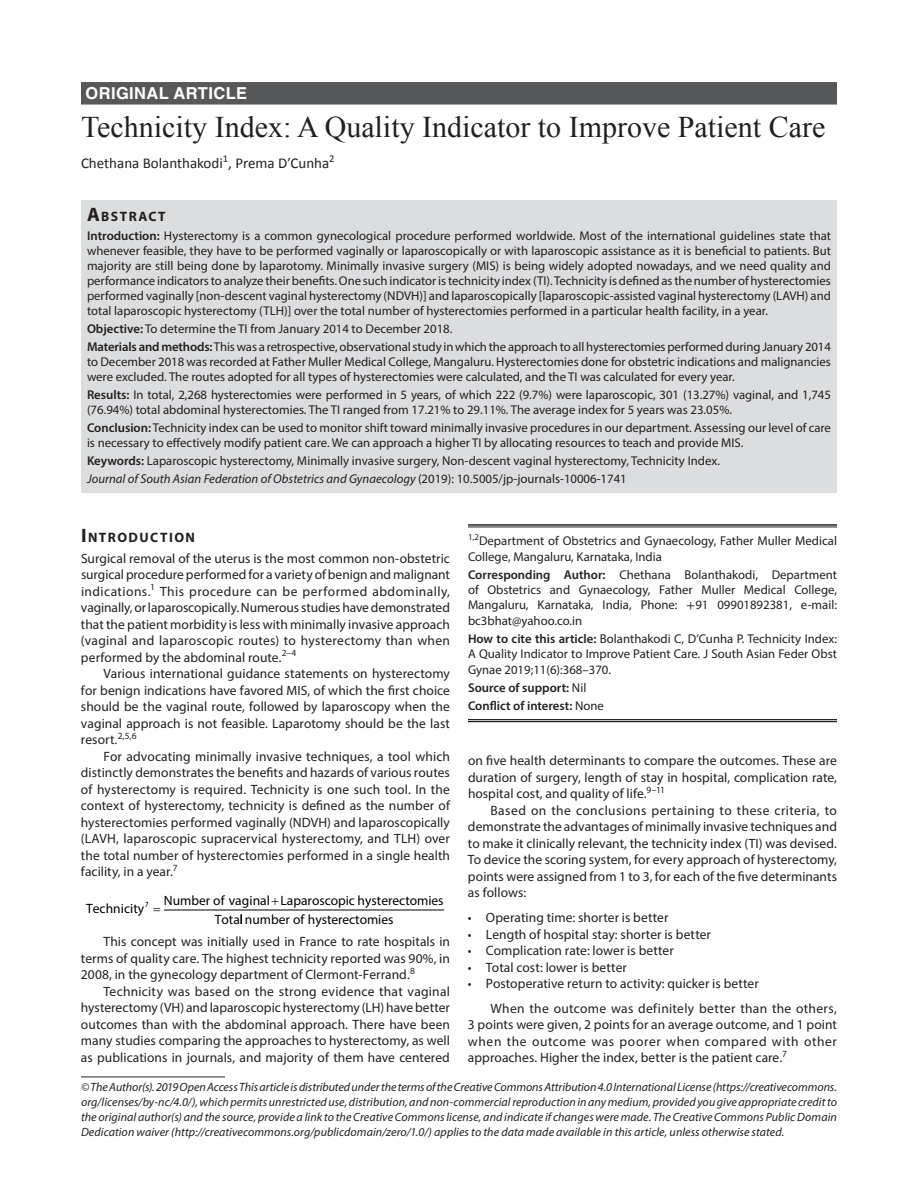
<style>
.page{position:relative;width:918px;height:1188px;background:#fff}
.page>*{position:absolute;margin:0;border:0;box-sizing:border-box;transform-origin:0 0}
.t1{font:30px "Times New Roman";color:#231f20}
.t2{font:700 16.5px "Helvetica LT Std";letter-spacing:.025em;color:#fff}
.t3{font:15px "Calibri";color:#231f20}
.t4{font:700 13.65px "Myriad Pro";letter-spacing:.105em;color:#231f20}
.t5{font:13.5px/16.5px "Myriad Pro";letter-spacing:.005em;color:#231f20;text-align:justify}
.t6{font:13.5px/19px "Myriad Pro";color:#000;text-align:center}
.t7{font:12.75px/15px "Myriad Pro";color:#231f20}
.t8{font:600 12.75px/18.3px "Myriad Pro";color:#231f20}
.t9{font:italic 12px/15px "Myriad Pro";letter-spacing:.005em;color:#231f20;text-align:justify}
.t10{font:7.8px "Myriad Pro";color:#000}
.s1{font-family:"Myriad Pro"}
.s2{font-size:19.5px}
.s3{font-weight:600}
.s4{font-style:italic}
.s5{font-family:"STIX"}
.s6{font-weight:400}
</style>
<div class="page">
<div style="left:81px;top:82px;width:756px;height:23px;background:#57585a"></div>
<div style="left:81px;top:200px;width:756px;height:26px;background:#dcdddf"></div>
<div style="left:81px;top:225px;width:756px;height:99px;background:#dcdddf"></div>
<div style="left:81px;top:318px;width:756px;height:24px;background:#dcdddf"></div>
<div style="left:81px;top:336px;width:756px;height:54px;background:#dcdddf"></div>
<div style="left:81px;top:384px;width:756px;height:39px;background:#dcdddf"></div>
<div style="left:81px;top:417px;width:756px;height:39px;background:#dcdddf"></div>
<div style="left:81px;top:450px;width:756px;height:24px;background:#dcdddf"></div>
<div style="left:81px;top:468px;width:756px;height:24px;background:#dcdddf"></div>
<hr style="left:164px;top:910px;width:280px;height:1px;background:#000">
<hr style="left:468px;top:524px;width:369px;height:2px;background:#231f20">
<hr style="left:468px;top:527px;width:369px;height:1px;background:#231f20">
<hr style="left:468px;top:719px;width:369px;height:1px;background:#231f20">
<hr style="left:468px;top:721px;width:369px;height:1px;background:#231f20">
<hr style="left:81px;top:1077px;width:144px;height:1px;background:#231f20">
<p class="t2" style="left:86px;top:83px;width:163px">ORIGINAL ARTICLE</p>
<h1 class="t1" style="left:81px;top:107px;width:746px">Technicity Index: A Quality Indicator to Improve Patient Care</h1>
<p class="t3" style="left:81px;top:154px;width:255px">Chethana Bolanthakodi<sup>1</sup>, Prema D<span class="s1">’</span>Cunha<sup>2</sup></p>
<p class="t4" style="left:87px;top:207px;width:80px"><span class="s2">A</span>BSTRACT</p>
<p class="t7" style="left:87px;top:228px;width:746px;text-align:justify"><span class="s3">Introduction:</span> Hysterectomy is a common gynecological procedure performed worldwide. Most of the international guidelines state that whenever feasible, they have to be performed vaginally or laparoscopically or with laparoscopic assistance as it is beneficial to patients. But majority are still being done by laparotomy. Minimally invasive surgery (MIS) is being widely adopted nowadays, and we need quality and performance indicators to analyze their benefits. One such indicator is technicity index (TI). Technicity is defined as the number of hysterectomies performed vaginally [non-descent vaginal hysterectomy (NDVH)] and laparoscopically [laparoscopic-assisted vaginal hysterectomy (LAVH) and total laparoscopic hysterectomy (TLH)] over the total number of hysterectomies performed in a particular health facility, in a year.</p>
<p class="t7" style="left:87px;top:320px;width:745px;line-height:18px"><span class="s3">Objective:</span> To determine the TI from January 2014 to December 2018.<br><span class="s3">Materials and methods:</span> This was a retrospective, observational study in which the approach to all hysterectomies performed during January 2014</p>
<p class="t7" style="left:87px;top:354px;width:745px">to December 2018 was recorded at Father Muller Medical College, Mangaluru. Hysterectomies done for obstetric indications and malignancies were excluded. The routes adopted for all types of hysterectomies were calculated, and the TI was calculated for every year.</p>
<p class="t7" style="left:87px;top:387px;width:745px"><span class="s3">Results:</span> In total, 2,268 hysterectomies were performed in 5 years, of which 222 (9.7%) were laparoscopic, 301 (13.27%) vaginal, and 1,745 (76.94%) total abdominal hysterectomies. The TI ranged from 17.21% to 29.11%. The average index for 5 years was 23.05%.</p>
<p class="t7" style="left:87px;top:420px;width:746px"><span class="s3">Conclusion:</span> Technicity index can be used to monitor shift toward minimally invasive procedures in our department. Assessing our level of care is necessary to effectively modify patient care. We can approach a higher TI by allocating resources to teach and provide MIS.</p>
<p class="t7" style="left:87px;top:452px;width:635px;line-height:18px"><span class="s3">Keywords:</span> Laparoscopic hysterectomy, Minimally invasive surgery, Non-descent vaginal hysterectomy, Technicity Index.<br><span class="s4">Journal of South Asian Federation of Obstetrics and Gynaecology</span> (2019): 10.5005/jp-journals-10006-1741</p>
<p class="t4" style="left:81px;top:528px;width:116px"><span class="s2">I</span>NTRODUCTION</p>
<p class="t5" style="left:81px;top:550px;width:371px">Surgical removal of the uterus is the most common non-obstetric surgical procedure performed for a variety of benign and malignant indications.<sup>1</sup> This procedure can be performed abdominally, vaginally, or laparoscopically. Numerous studies have demonstrated that the patient morbidity is less with minimally invasive approach (vaginal and laparoscopic routes) to hysterectomy than when performed by the abdominal route.<sup>2–4</sup></p>
<p class="t5" style="left:81px;top:665px;width:371px;text-indent:23px">Various international guidance statements on hysterectomy for benign indications have favored MIS, of which the first choice should be the vaginal route, followed by laparoscopy when the vaginal approach is not feasible. Laparotomy should be the last resort.<sup>2,5,6</sup></p>
<p class="t5" style="left:81px;top:748px;width:371px;text-indent:23px">For advocating minimally invasive techniques, a tool which distinctly demonstrates the benefits and hazards of various routes of hysterectomy is required. Technicity is one such tool. In the context of hysterectomy, technicity is defined as the number of hysterectomies performed vaginally (NDVH) and laparoscopically (LAVH, laparoscopic supracervical hysterectomy, and TLH) over the total number of hysterectomies performed in a single health facility, in a year.<sup>7</sup></p>
<p class="t6" style="left:86px;top:899px;width:60px">Technicity</p>
<p class="t6" style="left:164px;top:891px;width:281px">Number of vaginal Laparoscopic hysterectomies<br>Total number of hysterectomies</p>
<p class="t10" style="left:145px;top:900px;width:6px">7</p>
<p class="t5" style="left:81px;top:933px;width:371px;text-indent:23px">This concept was initially used in France to rate hospitals in terms of quality care. The highest technicity reported was 90%, in 2008, in the gynecology department of Clermont-Ferrand.<sup>8</sup></p>
<p class="t5" style="left:81px;top:983px;width:371px;text-indent:23px">Technicity was based on the strong evidence that vaginal hysterectomy (VH) and laparoscopic hysterectomy (LH) have better outcomes than with the abdominal approach. There have been many studies comparing the approaches to hysterectomy, as well as publications in journals, and majority of them have centered</p>
<p class="t7" style="left:468px;top:533px;width:371px"><sup>1,2</sup>Department of Obstetrics and Gynaecology, Father Muller Medical<br>College, Mangaluru, Karnataka, India</p>
<p class="t7" style="left:468px;top:567px;width:371px;text-align:justify"><span class="s3">Corresponding Author:</span> Chethana Bolanthakodi, Department of Obstetrics and Gynaecology, Father Muller Medical College, Mangaluru, Karnataka, India, Phone: <span class="s5">+</span>91 09901892381, e-mail: bc3bhat@yahoo.co.in</p>
<p class="t7" style="left:468px;top:631px;width:371px;text-align:justify"><span class="s3">How to cite this article:</span> Bolanthakodi C, D’Cunha P. Technicity Index:<br>A Quality Indicator to Improve Patient Care. J South Asian Feder Obst Gynae 2019;11(6):368–370.</p>
<p class="t8" style="left:468px;top:678px;width:137px">Source of support: <span class="s6">Nil<br></span>Conflict of interest: <span class="s6">None</span></p>
<p class="t5" style="left:468px;top:752px;width:370px">on five health determinants to compare the outcomes. These are duration of surgery, length of stay in hospital, complication rate, hospital cost, and quality of life.<sup>9–11</sup></p>
<p class="t5" style="left:468px;top:802px;width:371px;text-indent:23px">Based on the conclusions pertaining to these criteria, to demonstrate the advantages of minimally invasive techniques and to make it clinically relevant, the technicity index (TI) was devised.<br>To device the scoring system, for every approach of hysterectomy, points were assigned from 1 to 3, for each of the five determinants as follows:</p>
<p class="t5" style="left:468px;top:909px;width:202px">• Operating time: shorter is better</p>
<p class="t5" style="left:468px;top:926px;width:245px">• Length of hospital stay: shorter is better</p>
<p class="t5" style="left:468px;top:942px;width:207px">• Complication rate: lower is better</p>
<p class="t5" style="left:468px;top:959px;width:160px">• Total cost: lower is better</p>
<p class="t5" style="left:490px;top:971px;width:348px;line-height:24.8px;text-indent:-22px">• Postoperative return to activity: quicker is better<br>When the outcome was definitely better than the others,</p>
<p class="t5" style="left:468px;top:1016px;width:371px">3 points were given, 2 points for an average outcome, and 1 point when the outcome was poorer when compared with other approaches. Higher the index, better is the patient care.<sup>7</sup></p>
<p class="t9" style="left:81px;top:1079px;width:758px">© The Author(s). 2019 Open Access This article is distributed under the terms of the Creative Commons Attribution 4.0 International License (https://creativecommons. org/licenses/by-nc/4.0/), which permits unrestricted use, distribution, and non-commercial reproduction in any medium, provided you give appropriate credit to the original author(s) and the source, provide a link to the Creative Commons license, and indicate if changes were made. The Creative Commons Public Domain Dedication waiver (http://creativecommons.org/publicdomain/zero/1.0/) applies to the data made available in this article, unless otherwise stated.</p>
</div>
